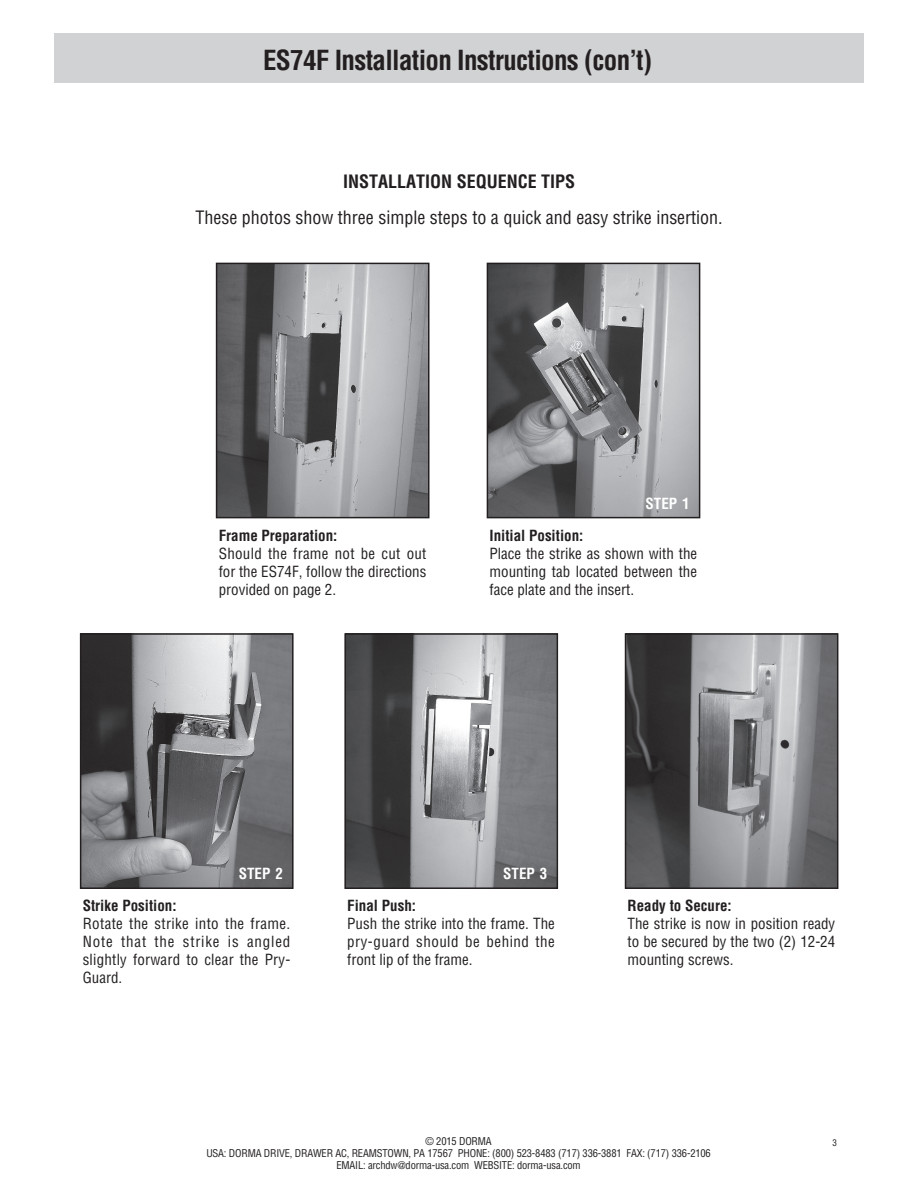
<style>
.page{position:relative;width:918px;height:1188px;background:#fff}
.page>*{position:absolute;margin:0;border:0;box-sizing:border-box;transform-origin:0 0}
.t1{font:700 condensed 27px "Helvetica";letter-spacing:-.025em;color:#231f20}
.t2{font:condensed 18px "Helvetica";color:#231f20}
.t3{font:700 condensed 18px "Helvetica";color:#231f20}
.t4{font:condensed 15px/18px "Helvetica";color:#231f20;text-align:justify}
.t5{font:700 condensed 15px "Helvetica";color:#231f20}
.t6{font:700 condensed 15px "Helvetica";color:#fff}
.t7{font:condensed 10.5px/12px "Helvetica";letter-spacing:-.015em;color:#231f20}
.t8{font:condensed 9px "Helvetica";color:#231f20}
</style>
<div class="page">
<img style="left:219px;top:266px;width:208px;height:249px">
<div style="left:216px;top:263px;width:214px;height:255px;border:2px solid #231f20"></div>
<img style="left:490px;top:266px;width:207px;height:249px">
<div style="left:487px;top:263px;width:213px;height:255px;border:2px solid #231f20"></div>
<img style="left:83px;top:636px;width:208px;height:250px">
<div style="left:80px;top:633px;width:214px;height:256px;border:2px solid #231f20"></div>
<img style="left:347px;top:636px;width:208px;height:250px">
<div style="left:344px;top:633px;width:214px;height:256px;border:2px solid #231f20"></div>
<img style="left:628px;top:636px;width:207px;height:250px">
<div style="left:625px;top:633px;width:213px;height:256px;border:2px solid #231f20"></div>
<div style="left:54px;top:33px;width:810px;height:49px;background:#d1d2d4"></div>
<h1 class="t1" style="left:263px;top:44px;width:391px">ES74F Installation Instructions (con’t)</h1>
<p class="t3" style="left:343px;top:171px;width:83px">Installation</p>
<p class="t3" style="left:457px;top:171px;width:103px">Sequence Tips</p>
<p class="t2" style="left:196px;top:206px;width:529px">These photos show three simple steps to a quick and easy strike insertion.</p>
<p class="t5" style="left:219px;top:526px;width:120px">Frame Preparation:</p>
<p class="t4" style="left:219px;top:544px;width:209px">Should the frame not be cut out for the ES74F, follow the directions provided on page 2.</p>
<p class="t6" style="left:646px;top:494px;width:46px">STEP 1</p>
<p class="t5" style="left:490px;top:526px;width:95px">Initial Position:</p>
<p class="t4" style="left:490px;top:544px;width:209px">Place the strike as shown with the mounting tab located between the face plate and the insert.</p>
<p class="t6" style="left:239px;top:865px;width:46px">STEP 2</p>
<p class="t6" style="left:503px;top:865px;width:46px">STEP 3</p>
<p class="t5" style="left:83px;top:897px;width:95px">Strike Position:</p>
<p class="t4" style="left:83px;top:915px;width:209px">Rotate the strike into the frame.<br>Note that the strike is angled slightly forward to clear the Pry-Guard.</p>
<p class="t5" style="left:347px;top:897px;width:70px">Final Push:</p>
<p class="t4" style="left:347px;top:915px;width:209px">Push the strike into the frame. The pry-guard should be behind the front lip of the frame.</p>
<p class="t5" style="left:628px;top:897px;width:106px">Ready to Secure:</p>
<p class="t4" style="left:628px;top:915px;width:209px">The strike is now in position ready to be secured by the two (2) 12-24 mounting screws.</p>
<p class="t7" style="left:426px;top:1135px;width:68px">© 2015 DORMA</p>
<p class="t8" style="left:832px;top:1137px;width:6px">3</p>
<p class="t7" style="left:336px;top:1147px;width:376px;text-indent:-130px">USA: DORMA DRIVE, DRAWER AC, REAMSTOWN, PA 17567 PHONE: (800) 523-8483 (717) 336-3881 FAX: (717) 336-2106<br>Emai l: archdw@dorma-usa.com Website</p>
<p class="t7" style="left:512px;top:1159px;width:70px">: dorma-usa.com</p>
</div>
